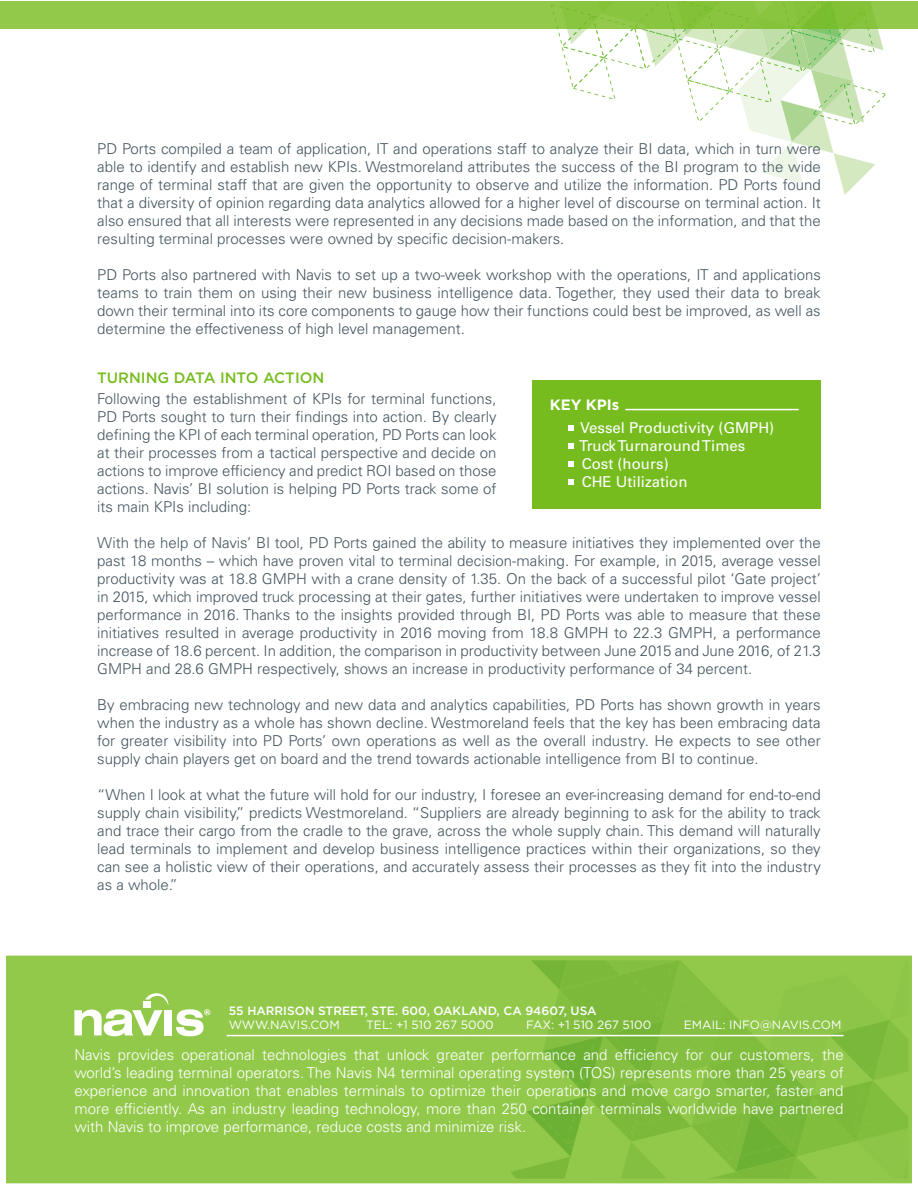
<style>
.page{position:relative;width:918px;height:1188px;background:#fff}
.page>*{position:absolute;margin:0;border:0;box-sizing:border-box;transform-origin:0 0}
.t1{font:300 15px/18px "Univers LT Std";color:#455560;text-align:justify}
.t2{font:300 15px/18px "Univers LT Std";color:#fff;text-align:justify}
.t3{font:15px "Univers LT Std";color:#fff}
.t4{font:500 15px "Gotham";color:#77bc1f}
.t5{font:700 15px "Gotham";color:#fff}
.t6{font:12px "Gotham";color:#fff}
.t7{font:500 12px "Gotham";color:#fff}
</style>
<div class="page">
<div style="left:532px;top:380px;width:289px;height:129px;background:#77bc1f"></div>
<svg style="left:557px;top:29px;width:329px;height:166px"></svg>
<svg style="left:568px;top:425px;width:6px;height:5px"></svg>
<svg style="left:568px;top:443px;width:6px;height:5px"></svg>
<svg style="left:568px;top:461px;width:6px;height:5px"></svg>
<svg style="left:568px;top:479px;width:6px;height:5px"></svg>
<svg style="left:0;top:1px;width:918px;height:28px;background:#8ec746"></svg>
<hr style="left:625px;top:409px;width:174px;height:1px;background:#fff">
<div style="left:6px;top:955px;width:906px;height:229px;background:#92c94b"></div>
<svg style="left:397px;top:955px;width:513px;height:229px;background:#89c346"></svg>
<div style="left:165px;top:1010px;width:7px;height:25px;background:#fff"></div>
<svg style="left:74px;top:993px;width:94px;height:43px"></svg>
<div style="left:144px;top:1001px;width:7px;height:7px;background:#fff"></div>
<svg style="left:176px;top:1009px;width:34px;height:27px"></svg>
<hr style="left:227px;top:1035px;width:617px;height:1px;background:#fff">
<p class="t1" style="left:97px;top:140px;width:725px">PD Ports compiled a team of application, IT and operations staff to analyze their BI data, which in turn were able to identify and establish new KPIs. Westmoreland attributes the success of the BI program to the wide range of terminal staff that are given the opportunity to observe and utilize the information. PD Ports found that a diversity of opinion regarding data analytics allowed for a higher level of discourse on terminal action. It also ensured that all interests were represented in any decisions made based on the information, and that the resulting terminal processes were owned by specific decision-makers.</p>
<p class="t1" style="left:97px;top:266px;width:725px">PD Ports also partnered with Navis to set up a two-week workshop with the operations, IT and applications teams to train them on using their new business intelligence data. Together, they used their data to break down their terminal into its core components to gauge how their functions could best be improved, as well as determine the effectiveness of high level management.</p>
<p class="t4" style="left:97px;top:368px;width:229px">TURNI NG DATA I NTO ACTION</p>
<p class="t1" style="left:97px;top:390px;width:401px">Following the establishment of KPIs for terminal functions, PD Ports sought to turn their findings into action. By clearly defining the KPI of each terminal operation, PD Ports can look at their processes from a tactical perspective and decide on actions to improve efficiency and predict ROI based on those actions. Navis’ BI solution is helping PD Ports track some of its main KPIs including:</p>
<p class="t5" style="left:550px;top:394px;width:71px">KEY KPIs</p>
<p class="t3" style="left:580px;top:419px;width:195px">Vessel Productivity (GMPH)</p>
<p class="t3" style="left:574px;top:437px;width:173px">Truck Turnaround Times</p>
<p class="t3" style="left:582px;top:455px;width:88px">Cost (hours)</p>
<p class="t3" style="left:582px;top:473px;width:107px">CHE Utilization</p>
<p class="t1" style="left:97px;top:534px;width:725px">With the help of Navis’ BI tool, PD Ports gained the ability to measure initiatives they implemented over the past 18 months – which have proven vital to terminal decision-making. For example, in 2015, average vessel productivity was at 18.8 GMPH with a crane density of 1.35. On the back of a successful pilot ‘Gate project’ in 2015, which improved truck processing at their gates, further initiatives were undertaken to improve vessel performance in 2016. Thanks to the insights provided through BI, PD Ports was able to measure that these initiatives resulted in average productivity in 2016 moving from 18.8 GMPH to 22.3 GMPH, a performance increase of 18.6 percent. In addition, the comparison in productivity between June 2015 and June 2016, of 21.3<br>GMPH and 28.6 GMPH respectively, shows an increase in productivity performance of 34 percent.</p>
<p class="t1" style="left:97px;top:696px;width:725px">By embracing new technology and new data and analytics capabilities, PD Ports has shown growth in years when the industry as a whole has shown decline. Westmoreland feels that the key has been embracing data for greater visibility into PD Ports’ own operations as well as the overall industry. He expects to see other supply chain players get on board and the trend towards actionable intelligence from BI to continue.</p>
<p class="t1" style="left:97px;top:786px;width:725px">“When I look at what the future will hold for our industry, I foresee an ever-increasing demand for end-to-end supply chain visibility,” predicts Westmoreland. “Suppliers are already beginning to ask for the ability to track and trace their cargo from the cradle to the grave, across the whole supply chain. This demand will naturally lead terminals to implement and develop business intelligence practices within their organizations, so they can see a holistic view of their operations, and accurately assess their processes as they fit into the industry as a whole.”</p>
<p class="t7" style="left:229px;top:1002px;width:29px">55 HARR</p>
<p class="t7" style="left:283px;top:1002px;width:14px">ISON</p>
<p class="t7" style="left:318px;top:1002px;width:24px">STREE</p>
<p class="t7" style="left:358px;top:1002px;width:113px">T, STE. 600, OAKLAND</p>
<p class="t7" style="left:497px;top:1002px;width:84px">, CA 94607, USA</p>
<p class="t6" style="left:229px;top:1017px;width:112px">WWW.NAVIS.COM</p>
<p class="t6" style="left:366px;top:1017px;width:129px">TEL: +1 510 267 5000</p>
<p class="t6" style="left:526px;top:1017px;width:127px">FAX: +1 510 267 5100</p>
<p class="t6" style="left:684px;top:1017px;width:159px">EMAIL: INFO@NAVIS.COM</p>
<p class="t2" style="left:74px;top:1045px;width:771px">Navis provides operational technologies that unlock greater performance and efficiency for our customers, the world’s leading terminal operators. The Navis N4 terminal operating system (TOS) represents more than 25 years of experience and innovation that enables terminals to optimize their operations and move cargo smarter, faster and more efficiently. As an industry leading technology, more than 250 container terminals worldwide have partnered with Navis to improve performance, reduce costs and minimize risk.</p>
</div>
